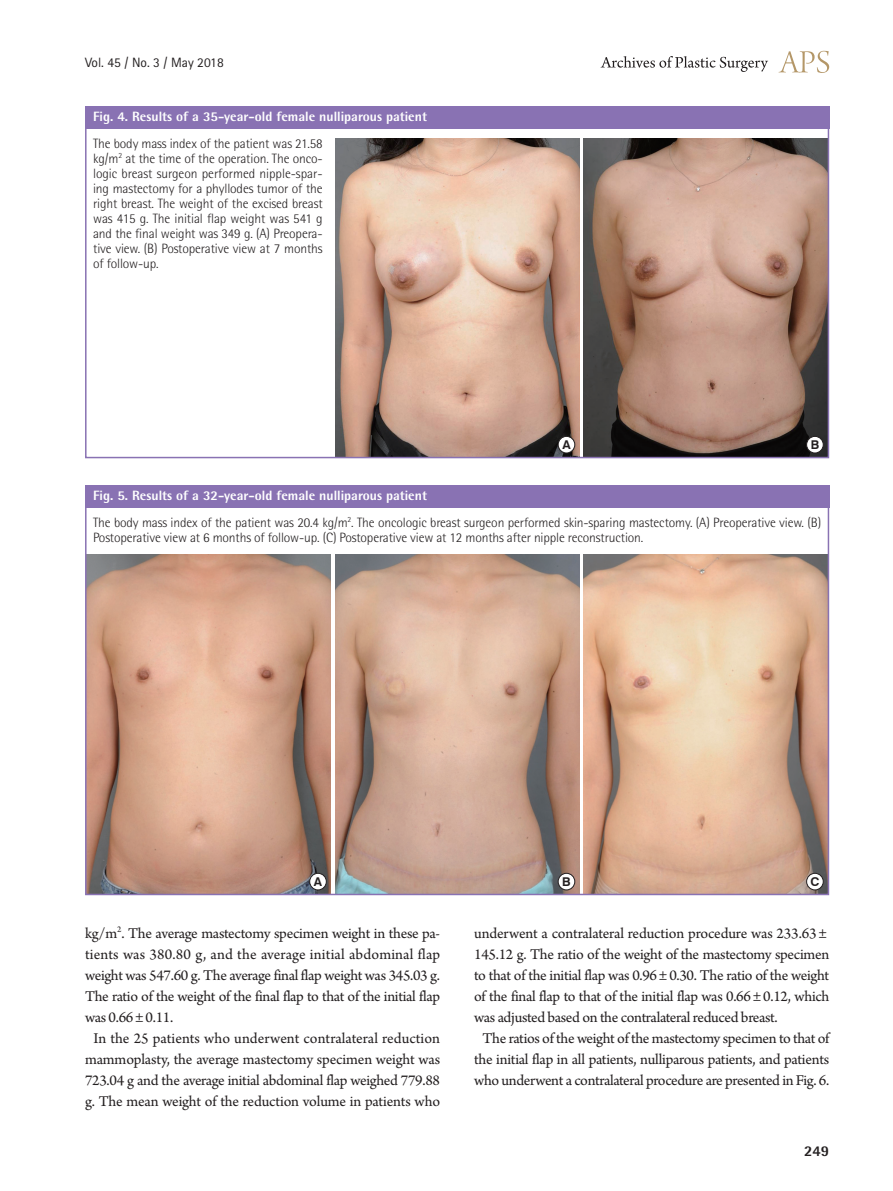
<style>
.page{position:relative;width:893px;height:1191px;background:#fff}
.page>*{position:absolute;margin:0;border:0;box-sizing:border-box;transform-origin:0 0}
.본문{font:15.75px/21px "Arno Pro";letter-spacing:-.02em;color:#231f20;text-align:center}
.t1{font:800 15px "Rotis Semi Sans Std";color:#231f20}
.그림설명{font:300 13.5px/15px "Rotis Semi Sans Std";letter-spacing:-.01em;color:#231f20;text-align:justify}
.표그림제목{font:800 13.5px "Rotis Semi Sans Std";color:#fff}
.t2{font:13.5px "Rotis Sans Serif Std";color:#231f20}
.t3{font:700 12.15px "Swiss 721 BT";color:#231f20}
</style>
<div class="page">
<svg style="left:779px;top:51px;width:50px;height:22px"></svg>
<svg style="left:601px;top:56px;width:167px;height:16px"></svg>
<div style="left:85px;top:106px;width:744px;height:23px;background:#8972b3"></div>
<img style="left:335px;top:138px;width:244px;height:317px">
<img style="left:583px;top:138px;width:243px;height:317px">
<div style="left:558px;top:436px;width:17px;height:17px;background:#fff;border-radius:50%"></div>
<div style="left:558px;top:436px;width:17px;height:17px;border:1px solid #231f20;border-radius:50%"></div>
<div style="left:807px;top:436px;width:16px;height:17px;background:#fff;border-radius:50%"></div>
<div style="left:806px;top:436px;width:17px;height:17px;border:1px solid #231f20;border-radius:50%"></div>
<div style="left:85px;top:106px;width:744px;height:352px;border:2px solid #8972b3"></div>
<div style="left:85px;top:485px;width:744px;height:23px;background:#8972b3"></div>
<img style="left:88px;top:554px;width:243px;height:338px">
<img style="left:335px;top:554px;width:244px;height:338px">
<img style="left:583px;top:554px;width:243px;height:338px">
<div style="left:310px;top:873px;width:16px;height:17px;background:#fff;border-radius:50%"></div>
<div style="left:309px;top:873px;width:17px;height:17px;border:1px solid #231f20;border-radius:50%"></div>
<div style="left:558px;top:873px;width:17px;height:17px;background:#fff;border-radius:50%"></div>
<div style="left:558px;top:873px;width:17px;height:17px;border:1px solid #231f20;border-radius:50%"></div>
<div style="left:807px;top:873px;width:16px;height:17px;background:#fff;border-radius:50%"></div>
<div style="left:806px;top:873px;width:17px;height:17px;border:1px solid #231f20;border-radius:50%"></div>
<div style="left:85px;top:485px;width:744px;height:410px;border:2px solid #8972b3"></div>
<p class="t2" style="left:85px;top:54px;width:140px">Vol. 45 / No. 3 / May 2018</p>
<p class="표그림제목" style="left:93px;top:108px;width:335px">Fig. 4. Results of a 35-year-old female nulliparous patient</p>
<p class="그림설명" style="left:93px;top:136px;width:231px">The body mass index of the patient was 21.58 kg/m<sup>2</sup> at the time of the operation. The onco&shy;logic breast surgeon performed nipple-spar&shy;ing mastectomy for a phyllodes tumor of the right breast. The weight of the excised breast was 415 g. The initial flap weight was 541 g and the final weight was 349 g. (A) Preopera&shy;tive view. (B) Postoperative view at 7 months of follow-up.</p>
<p class="t3" style="left:562px;top:437px;width:10px">A</p>
<p class="t3" style="left:811px;top:437px;width:10px">B</p>
<p class="표그림제목" style="left:93px;top:487px;width:335px">Fig. 5. Results of a 32-year-old female nulliparous patient</p>
<p class="그림설명" style="left:93px;top:515px;width:729px">The body mass index of the patient was 20.4 kg/m<sup>2</sup>. The oncologic breast surgeon performed skin-sparing mastectomy. (A) Preoperative view. (B)<br>Postoperative view at 6 months of follow-up. (C) Postoperative view at 12 months after nipple reconstruction.</p>
<p class="t3" style="left:314px;top:874px;width:10px">A</p>
<p class="t3" style="left:562px;top:874px;width:10px">B</p>
<p class="t3" style="left:810px;top:874px;width:10px">C</p>
<p class="본문" style="left:85px;top:924px;width:357px;text-align:justify">kg/m<sup>2</sup>. The average mastectomy specimen weight in these pa&shy;tients was 380.80 g, and the average initial abdominal flap weight was 547.60 g. The average final flap weight was 345.03 g.<br>The ratio of the weight of the final flap to that of the initial flap was 0.66 ± 0.11.</p>
<p class="본문" style="left:85px;top:1029px;width:357px">In the 25 patients who underwent contralateral reduction mammoplasty, the average mastectomy specimen weight was 723.04 g and the average initial abdominal flap weighed 779.88 g. The mean weight of the reduction volume in patients who</p>
<p class="본문" style="left:474px;top:924px;width:357px;text-align:left">underwent a contralateral reduction procedure was 233.63 ± 145.12 g. The ratio of the weight of the mastectomy specimen to that of the initial flap was 0.96 ± 0.30. The ratio of the weight of the final flap to that of the initial flap was 0.66 ± 0.12, which was adjusted based on the contralateral reduced breast.</p>
<p class="본문" style="left:474px;top:1029px;width:357px">The ratios of the weight of the mastectomy specimen to that of the initial flap in all patients, nulliparous patients, and patients who underwent a contralateral procedure are presented in Fig. 6.</p>
<p class="t1" style="left:804px;top:1141px;width:27px">249</p>
</div>
